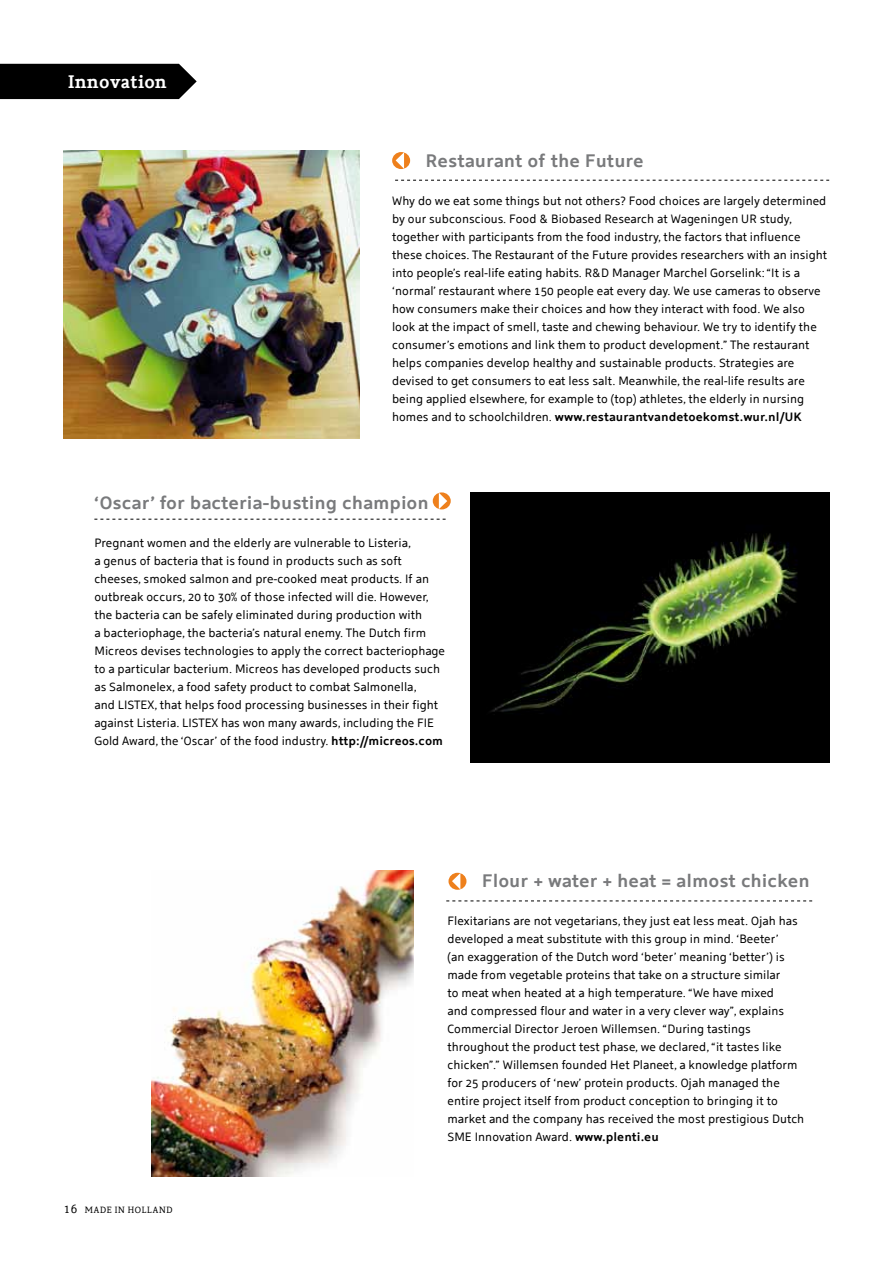
<style>
.page{position:relative;width:893px;height:1263px;background:#fff}
.page>*{position:absolute;margin:0;border:0;box-sizing:border-box;transform-origin:0 0}
.t1{font:700 18px "Holland Sans";letter-spacing:-.01em;color:#797a7c}
.t2{font:700 18px "Holland Serif";color:#fff}
.t3{font:12px/18px "Holland Sans";letter-spacing:-.005em;color:#000}
.t4{font:9px "Holland Serif";letter-spacing:.04em;color:#000}
.s1{font-weight:700}
.s2{font-size:12px}
</style>
<div class="page">
<div style="left:0;top:64px;width:197px;height:35px;background:#000"></div>
<img style="left:64px;top:151px;width:295px;height:288px">
<img style="left:151px;top:871px;width:262px;height:306px">
<img style="left:471px;top:493px;width:358px;height:270px">
<svg style="left:446px;top:900px;width:366px;height:1px"></svg>
<svg style="left:395px;top:180px;width:434px;height:1px"></svg>
<svg style="left:94px;top:519px;width:352px;height:1px"></svg>
<svg style="left:448px;top:873px;width:18px;height:17px"></svg>
<svg style="left:452px;top:873px;width:8px;height:16px"></svg>
<div style="left:392px;top:152px;width:18px;height:17px;background:#ee801c;border-radius:50%"></div>
<svg style="left:396px;top:152px;width:8px;height:17px"></svg>
<svg style="left:433px;top:492px;width:18px;height:17px"></svg>
<svg style="left:439px;top:493px;width:8px;height:16px"></svg>
<h1 class="t2" style="left:68px;top:66px;width:101px">Innovation</h1>
<h1 class="t1" style="left:426px;top:146px;width:220px">Restaurant of the Future</h1>
<p class="t3" style="left:392px;top:190px;width:437px">Why do we eat some things but not others? Food choices are largely determined by our subconscious. Food &amp; Biobased Research at Wageningen UR study, together with participants from the food industry, the factors that influence these choices. The Restaurant of the Future provides researchers with an insight into people’s real-life eating habits. R&amp;D Manager Marchel Gorselink: “It is a ‘normal’ restaurant where 150 people eat every day. We use cameras to observe how consumers make their choices and how they interact with food. We also look at the impact of smell, taste and chewing behaviour. We try to identify the consumer’s emotions and link them to product development.” The restaurant helps companies develop healthy and sustainable products. Strategies are devised to get consumers to eat less salt. Meanwhile, the real-life results are being applied elsewhere, for example to (top) athletes, the elderly in nursing homes and to schoolchildren. <span class="s1">www.restaurantvandetoekomst.wur.nl/UK</span></p>
<h1 class="t1" style="left:94px;top:488px;width:336px">‘Oscar’ for bacteria-busting champion</h1>
<p class="t3" style="left:94px;top:532px;width:352px">Pregnant women and the elderly are vulnerable to Listeria,<br>a genus of bacteria that is found in products such as soft cheeses, smoked salmon and pre-cooked meat products. If an outbreak occurs, 20 to 30% of those infected will die. However, the bacteria can be safely eliminated during production with<br>a bacteriophage, the bacteria’s natural enemy. The Dutch firm Micreos devises technologies to apply the correct bacteriophage to a particular bacterium. Micreos has developed products such as Salmonelex, a food safety product to combat Salmonella,<br>and LISTEX, that helps food processing businesses in their fight against Listeria. LISTEX has won many awards, including the FIE Gold Award, the ‘Oscar’ of the food industry. <span class="s1">http://micreos.com</span></p>
<h1 class="t1" style="left:482px;top:866px;width:330px">Flour + water + heat = almost chicken</h1>
<p class="t4" style="left:64px;top:1202px;width:110px"><span class="s2">16</span> MADE IN HOLLAND</p>
<p class="t3" style="left:447px;top:910px;width:358px">Flexitarians are not vegetarians, they just eat less meat. Ojah has developed a meat substitute with this group in mind. ‘Beeter’<br>(an exaggeration of the Dutch word ‘beter’ meaning ‘better’) is made from vegetable proteins that take on a structure similar<br>to meat when heated at a high temperature. “We have mixed<br>and compressed flour and water in a very clever way”, explains Commercial Director Jeroen Willemsen. “During tastings throughout the product test phase, we declared, “it tastes like chicken”.” Willemsen founded Het Planeet, a knowledge platform for 25 producers of ‘new’ protein products. Ojah managed the entire project itself from product conception to bringing it to market and the company has received the most prestigious Dutch SME Innovation Award. <span class="s1">www.plenti.eu</span></p>
</div>
